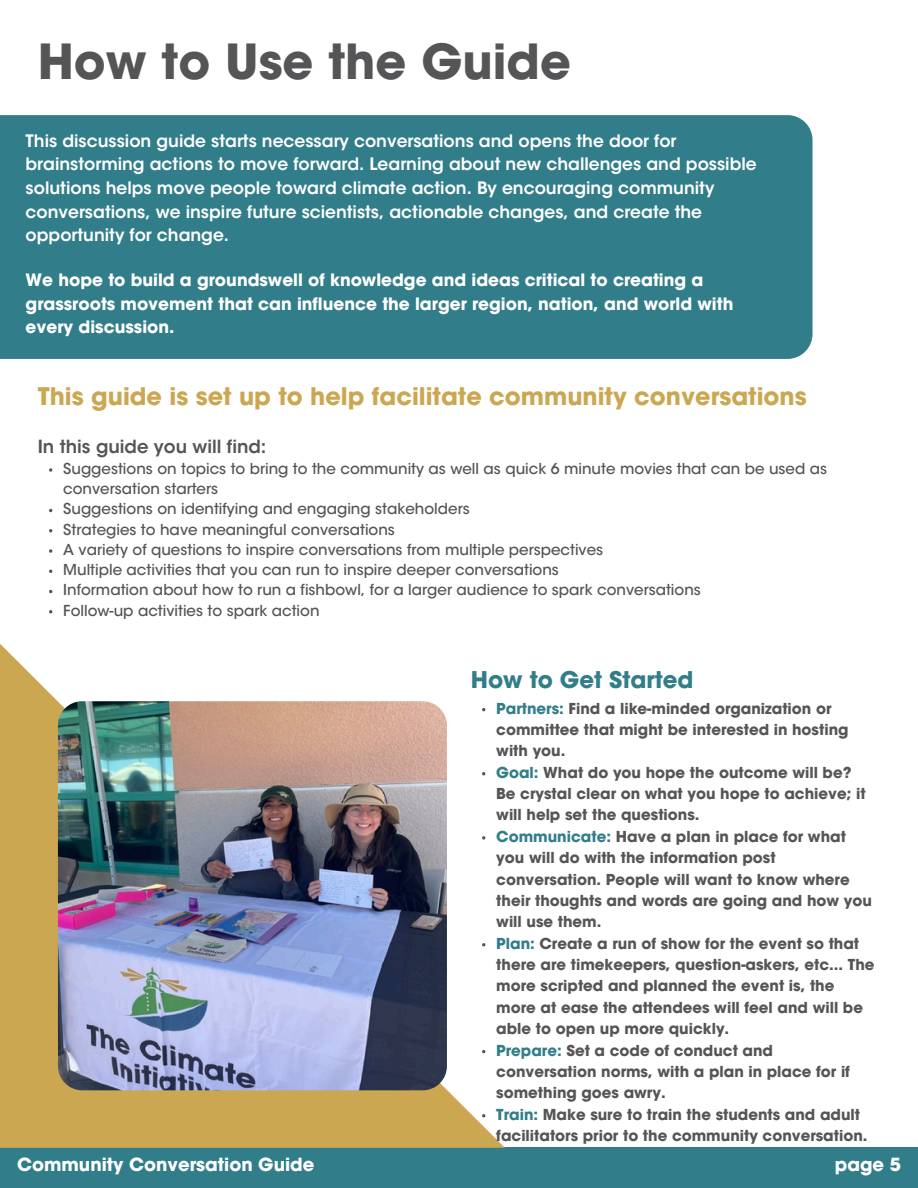
<style>
.page{position:relative;width:918px;height:1188px;background:#fff}
.page>*{position:absolute;margin:0;border:0;box-sizing:border-box;transform-origin:0 0}
.t1{font:700 48px "ITC Avant Garde Std";color:#555557}
.t2{font:700 24px "ITC Avant Garde Std";color:#cba751}
.t3{font:700 22.8px "ITC Avant Garde Std";color:#317d8a}
.t4{font:700 18px "ITC Avant Garde Std";color:#fff}
.t5{font:600 18px "ITC Avant Garde Std";color:#555557}
.t6{font:600 17.1px/23.7px "ITC Avant Garde Std";color:#fff}
.t7{font:700 16.95px/23.7px "ITC Avant Garde Std";color:#fff}
.t8{font:700 15px/21.3px "ITC Avant Garde Std";color:#555557}
.t9{font:500 15px/20.2px "ITC Avant Garde Std";color:#555557}
.s1{color:#317d8a}
</style>
<div class="page">
<div style="left:0;top:1148px;width:918px;height:40px;background:#317d8a"></div>
<div style="left:0;top:115px;width:812px;height:244px;background:#317d8a"></div>
<svg style="left:0;top:644px;width:505px;height:504px"></svg>
<svg style="left:49px;top:468px;width:3px;height:4px"></svg>
<svg style="left:49px;top:549px;width:3px;height:4px"></svg>
<img style="left:58px;top:701px;width:389px;height:389px;border-radius:24px">
<svg style="left:482px;top:836px;width:3px;height:4px"></svg>
<h3 class="t1" style="left:38px;top:43px;width:535px">How to Use the Guide</h3>
<h1 class="t6" style="left:26px;top:131px;width:733px">This discussion guide starts necessary conversations and opens the door for brainstorming actions to move forward. Learning about new challenges and possible solutions helps move people toward climate action. By encouraging community conversations, we inspire future scientists, actionable changes, and create the opportunity for change.</h1>
<h3 class="t7" style="left:26px;top:270px;width:709px">We hope to build a groundswell of knowledge and ideas critical to creating a grassroots movement that can influence the larger region, nation, and world with every discussion.</h3>
<h3 class="t2" style="left:38px;top:388px;width:770px">This guide is set up to help facilitate community conversations</h3>
<h2 class="t5" style="left:38px;top:439px;width:230px">In this guide you will find:</h2>
<h3 class="t9" style="left:63px;top:460px;width:765px">Suggestions on topics to bring to the community as well as quick 6 minute movies that can be used as conversation starters</h3>
<p class="t9" style="left:63px;top:501px;width:408px">Suggestions on identifying and engaging stakeholders</p>
<p class="t9" style="left:63px;top:521px;width:333px">Strategies to have meaningful conversations</p>
<p class="t9" style="left:63px;top:541px;width:541px">A variety of questions to inspire conversations from multiple perspectives</p>
<p class="t9" style="left:63px;top:561px;width:497px">Multiple activities that you can run to inspire deeper conversations</p>
<p class="t9" style="left:63px;top:582px;width:639px">Information about how to run a fishbowl, for a larger audience to spark conversations</p>
<p class="t9" style="left:63px;top:602px;width:258px">Follow-up activities to spark action</p>
<p class="t4" style="left:17px;top:1158px;width:299px">Community Conversation Guide</p>
<p class="t3" style="left:471px;top:671px;width:224px">How to Get Started</p>
<h2 class="t8" style="left:496px;top:699px;width:354px"><span class="s1">Partners:</span> Find a like-minded organization or committee that might be interested in hosting with you.</h2>
<p class="t8" style="left:496px;top:763px;width:371px"><span class="s1">Goal:</span> What do you hope the outcome will be?<br>Be crystal clear on what you hope to achieve; it will help set the questions.</p>
<p class="t8" style="left:496px;top:828px;width:377px"><span class="s1">Communicate:</span> Have a plan in place for what you will do with the information post conversation. People will want to know where their thoughts and words are going and how you will use them.</p>
<p class="t8" style="left:496px;top:934px;width:380px"><span class="s1">Plan:</span> Create a run of show for the event so that there are timekeepers, question-askers, etc... The more scripted and planned the event is, the more at ease the attendees will feel and will be able to open up more quickly.</p>
<p class="t8" style="left:496px;top:1041px;width:355px"><span class="s1">Prepare:</span> Set a code of conduct and conversation norms, with a plan in place for if something goes awry.</p>
<p class="t8" style="left:496px;top:1105px;width:373px"><span class="s1">Train:</span> Make sure to train the students and adult facilitators prior to the community conversation.</p>
<h3 class="t4" style="left:835px;top:1158px;width:68px">page 5</h3>
</div>
